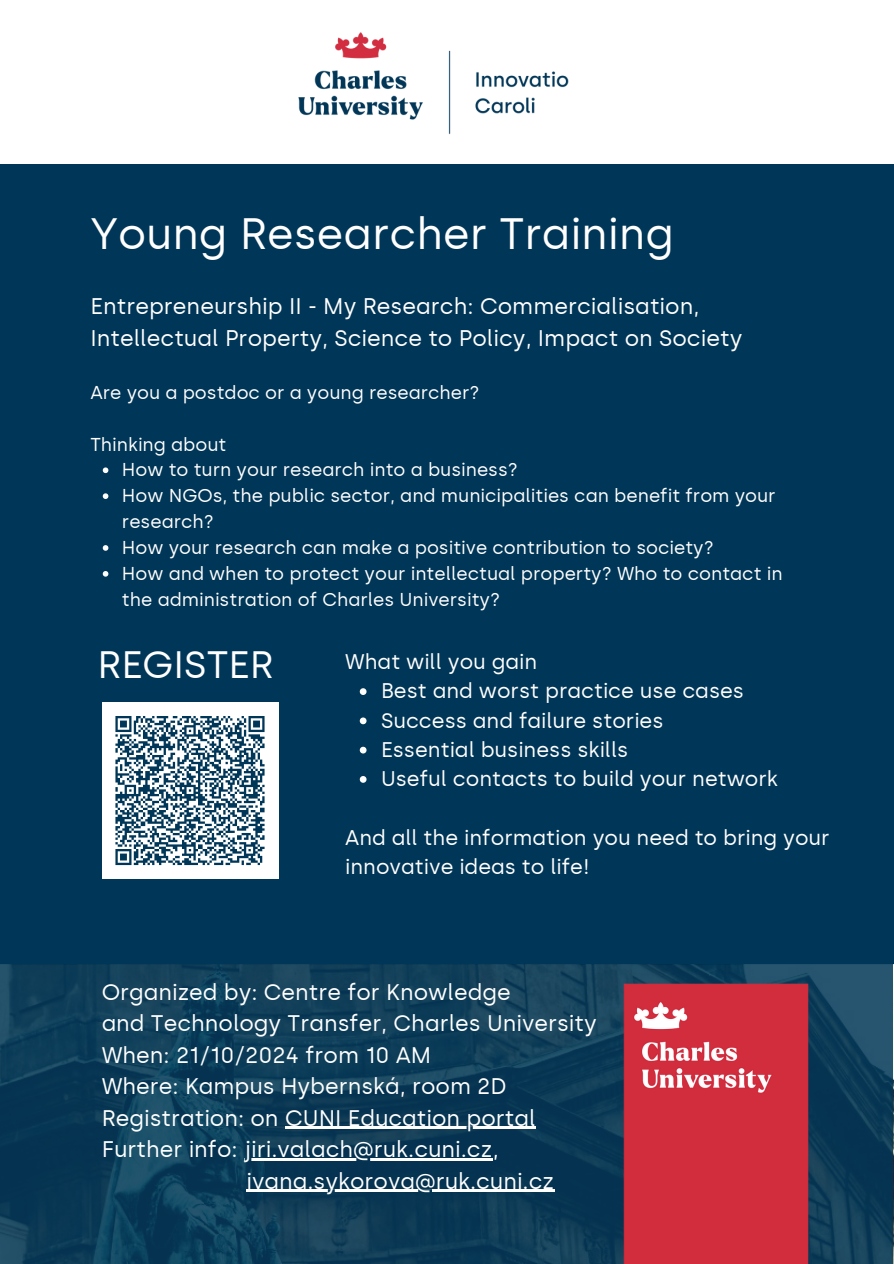
<style>
.page{position:relative;width:894px;height:1264px;background:#fff}
.page>*{position:absolute;margin:0;border:0;box-sizing:border-box;transform-origin:0 0}
.t1{font:43.8px "Silka";color:#fff}
.t2{font:38.1px "Silka";color:#fff}
.t3{font:22.5px/31.5px "Silka";color:#fff}
.t4{font:21.15px/29.2px "Silka";color:#fff}
.t5{font:18.6px/25.8px "Silka";color:#fff}
</style>
<div class="page">
<div style="left:0;top:164px;width:893px;height:800px;background:#003657"></div>
<svg style="left:0;top:964px;width:892px;height:299px;background:#0f3d59"></svg>
<div style="left:102px;top:702px;width:176px;height:176px;background:#fff"></div>
<svg style="left:115px;top:716px;width:150px;height:150px"></svg>
<img style="left:587px;top:964px;width:257px;height:299px">
<img style="left:298px;top:32px;width:271px;height:103px">
<svg style="left:103px;top:467px;width:5px;height:6px"></svg>
<svg style="left:103px;top:493px;width:5px;height:6px"></svg>
<svg style="left:103px;top:545px;width:5px;height:5px"></svg>
<svg style="left:103px;top:571px;width:5px;height:5px"></svg>
<hr style="left:285px;top:1126px;width:250px;height:2px;background:#fff">
<hr style="left:244px;top:1158px;width:248px;height:2px;background:#fff">
<hr style="left:246px;top:1189px;width:308px;height:2px;background:#fff">
<svg style="left:359px;top:688px;width:7px;height:7px"></svg>
<svg style="left:359px;top:717px;width:7px;height:7px"></svg>
<svg style="left:359px;top:746px;width:7px;height:7px"></svg>
<svg style="left:359px;top:776px;width:7px;height:6px"></svg>
<h3 class="t1" style="left:90px;top:208px;width:585px">Young Researcher Training</h3>
<p class="t3" style="left:90px;top:291px;width:653px">Entrepreneurship II - My Research: Commercialisation,<br>Intellectual Property, Science to Policy, Impact on Society</p>
<p class="t5" style="left:90px;top:379px;width:390px">Are you a postdoc or a young researcher?</p>
<p class="t5" style="left:90px;top:431px;width:137px">Thinking about</p>
<p class="t5" style="left:122px;top:457px;width:397px">How to turn your research into a business?</p>
<p class="t5" style="left:122px;top:483px;width:655px">How NGOs, the public sector, and municipalities can benefit from your research?</p>
<p class="t5" style="left:122px;top:535px;width:593px">How your research can make a positive contribution to society?</p>
<h2 class="t5" style="left:122px;top:561px;width:662px">How and when to protect your intellectual property? Who to contact in the administration of Charles University?</h2>
<h2 class="t2" style="left:97px;top:642px;width:177px">REGISTER</h2>
<p class="t4" style="left:345px;top:647px;width:193px">What will you gain</p>
<p class="t4" style="left:381px;top:676px;width:364px">Best and worst practice use cases</p>
<h3 class="t4" style="left:381px;top:705px;width:284px">Success and failure stories</h3>
<p class="t4" style="left:381px;top:735px;width:249px">Essential business skills</p>
<p class="t4" style="left:381px;top:764px;width:398px">Useful contacts to build your network</p>
<h3 class="t4" style="left:345px;top:822px;width:486px">And all the information you need to bring your innovative ideas to life!</h3>
<p class="t3" style="left:102px;top:976px;width:496px">Organized by: Centre for Knowledge<br>and Technology Transfer, Charles University When: 21/10/2024 from 10 AM<br>Where: Kampus Hybernská, room 2D Registration: on CUNI Education portal</p>
<h3 class="t3" style="left:102px;top:1133px;width:398px">Further info: jiri.valach@ruk.cuni.cz,</h3>
<p class="t3" style="left:246px;top:1165px;width:309px">ivana.sykorova@ruk.cuni.cz</p>
</div>
